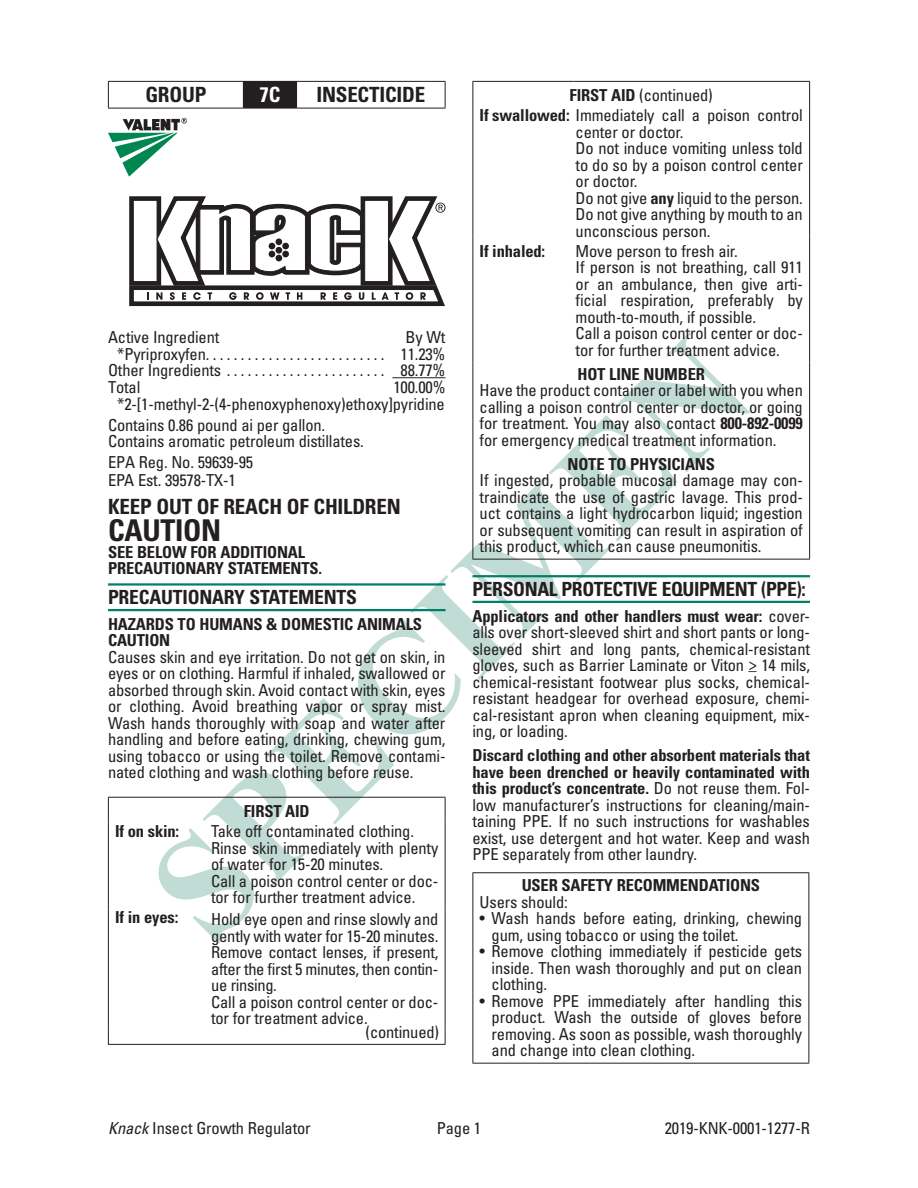
<style>
.page{position:relative;width:918px;height:1188px;background:#fff}
.page>*{position:absolute;margin:0;border:0;box-sizing:border-box;transform-origin:0 0}
.t1{font:700 condensed 30px "Univers";letter-spacing:-.01em;color:#231f20}
.t2{font:700 condensed 21px "Univers";letter-spacing:-.01em;color:#231f20}
.t3{font:700 condensed 21px "Univers";color:#fff}
.Head_Dble_Rule{font:700 condensed 19.5px "Univers";letter-spacing:-.02em;color:#231f20}
.Basic_-_no{font:condensed 16.5px/16.5px "Univers";letter-spacing:-.01em;color:#231f20;text-align:justify}
.Bullet_L1_-_no{font:condensed 16.5px/16.5px "Univers";letter-spacing:-.01em;color:#231f20;text-align:justify}
.Basic_-_no-2{font:700 condensed 16.5px/16.5px "Univers";letter-spacing:-.01em;color:#231f20}
.Subhead__C{font:700 condensed 16.5px "Univers";letter-spacing:-.01em;color:#231f20}
.Subhead__C-2{font:condensed 16.5px "Univers";letter-spacing:-.01em;color:#231f20}
.s1{font-weight:700}
.s2{font-style:italic}
</style>
<div class="page">
<svg style="left:155px;top:332px;width:595px;height:612px"></svg>
<hr style="left:472px;top:575px;width:338px;height:2px;background:#008066">
<hr style="left:472px;top:601px;width:338px;height:2px;background:#008066">
<hr style="left:472px;top:81px;width:101px;height:1px;background:#231f20">
<svg style="left:472px;top:82px;width:1px;height:26px"></svg>
<hr style="left:573px;top:81px;width:237px;height:1px;background:#231f20">
<svg style="left:809px;top:82px;width:1px;height:26px"></svg>
<hr style="left:472px;top:108px;width:1px;height:129px;background:#231f20">
<hr style="left:809px;top:108px;width:1px;height:129px;background:#231f20">
<hr style="left:472px;top:237px;width:1px;height:125px;background:#231f20">
<hr style="left:809px;top:237px;width:1px;height:125px;background:#231f20">
<hr style="left:472px;top:362px;width:1px;height:197px;background:#231f20">
<hr style="left:809px;top:362px;width:1px;height:197px;background:#231f20">
<hr style="left:472px;top:559px;width:101px;height:1px;background:#231f20">
<hr style="left:573px;top:559px;width:237px;height:1px;background:#231f20">
<hr style="left:472px;top:872px;width:337px;height:1px;background:#231f20">
<hr style="left:472px;top:873px;width:1px;height:190px;background:#231f20">
<hr style="left:808px;top:873px;width:1px;height:190px;background:#231f20">
<hr style="left:472px;top:1063px;width:337px;height:1px;background:#231f20">
<hr style="left:392px;top:377px;width:53px;height:1px;background:#231f20">
<hr style="left:108px;top:583px;width:338px;height:3px;background:#008066">
<hr style="left:108px;top:609px;width:338px;height:2px;background:#008066">
<svg style="left:108px;top:1031px;width:1px;height:13px"></svg>
<svg style="left:445px;top:1031px;width:1px;height:13px"></svg>
<hr style="left:108px;top:1044px;width:101px;height:1px;background:#231f20">
<hr style="left:209px;top:1044px;width:237px;height:1px;background:#231f20">
<hr style="left:108px;top:824px;width:1px;height:86px;background:#231f20">
<hr style="left:445px;top:824px;width:1px;height:86px;background:#231f20">
<hr style="left:108px;top:910px;width:1px;height:121px;background:#231f20">
<hr style="left:445px;top:910px;width:1px;height:121px;background:#231f20">
<hr style="left:108px;top:797px;width:101px;height:1px;background:#231f20">
<svg style="left:108px;top:798px;width:1px;height:26px"></svg>
<hr style="left:209px;top:797px;width:237px;height:1px;background:#231f20">
<svg style="left:445px;top:798px;width:1px;height:26px"></svg>
<svg style="left:108px;top:118px;width:79px;height:58px"></svg>
<div style="left:243px;top:81px;width:54px;height:27px;background:#231f20"></div>
<hr style="left:108px;top:81px;width:135px;height:1px;background:#231f20">
<svg style="left:108px;top:82px;width:1px;height:26px"></svg>
<hr style="left:297px;top:81px;width:148px;height:1px;background:#231f20">
<svg style="left:445px;top:82px;width:1px;height:26px"></svg>
<hr style="left:108px;top:108px;width:135px;height:1px;background:#231f20">
<hr style="left:243px;top:108px;width:54px;height:1px;background:#231f20">
<hr style="left:297px;top:108px;width:148px;height:1px;background:#231f20">
<svg style="left:129px;top:196px;width:317px;height:110px"></svg>
<div style="left:282px;top:251px;width:7px;height:6px;background:#231f20;border-radius:50%"></div>
<p class="t2" style="left:145px;top:82px;width:63px">GROUP</p>
<p class="t3" style="left:260px;top:82px;width:22px">7C</p>
<p class="t2" style="left:316px;top:82px;width:110px">INSECTICIDE</p>
<p class="Basic_-_no" style="left:108px;top:329px;width:113px">Active Ingredient</p>
<p class="Basic_-_no" style="left:405px;top:329px;width:42px">By Wt</p>
<p class="Basic_-_no" style="left:117px;top:345px;width:90px">*Pyriproxyfen</p>
<p class="Basic_-_no" style="left:401px;top:345px;width:46px">11.23%</p>
<p class="Basic_-_no" style="left:108px;top:362px;width:115px">Other Ingredients</p>
<p class="Basic_-_no" style="left:401px;top:362px;width:46px">88.77%</p>
<p class="Basic_-_no" style="left:108px;top:378px;width:34px">Total</p>
<p class="Basic_-_no" style="left:393px;top:378px;width:54px">100.00%</p>
<p class="Basic_-_no" style="left:117px;top:396px;width:329px">*2-[1-methyl-2-(4-phenoxyphenoxy)ethoxy]pyridine</p>
<p class="Basic_-_no" style="left:108px;top:417px;width:219px">Contains 0.86 pound ai per gallon.</p>
<p class="Basic_-_no" style="left:108px;top:433px;width:257px">Contains aromatic petroleum distillates.</p>
<p class="Basic_-_no" style="left:108px;top:454px;width:147px">EPA Reg. No. 59639-95</p>
<p class="Basic_-_no" style="left:108px;top:472px;width:129px">EPA Est. 39578-TX-1</p>
<p class="t2" style="left:108px;top:494px;width:294px">KEEP OUT OF REACH OF CHILDREN</p>
<p class="t1" style="left:108px;top:512px;width:115px">CAUTION</p>
<p class="Basic_-_no-2" style="left:108px;top:544px;width:216px">SEE BELOW FOR ADDITIONAL<br>PRECAUTIONARY STATEMENTS.</p>
<p class="Head_Dble_Rule" style="left:108px;top:586px;width:251px">PRECAUTIONARY STATEMENTS</p>
<p class="Basic_-_no-2" style="left:108px;top:616px;width:316px">HAZARDS TO HUMANS &amp; DOMESTIC ANIMALS</p>
<p class="Basic_-_no-2" style="left:108px;top:632px;width:64px">CAUTION</p>
<p class="Basic_-_no" style="left:108px;top:649px;width:339px">Causes skin and eye irritation. Do not get on skin, in eyes or on clothing. Harmful if inhaled, swallowed or absorbed through skin. Avoid contact with skin, eyes or clothing. Avoid breathing vapor or spray mist.<br>Wash hands thoroughly with soap and water after handling and before eating, drinking, chewing gum, using tobacco or using the toilet. Remove contami&shy;nated clothing and wash clothing before reuse.</p>
<p class="Subhead__C" style="left:244px;top:801px;width:67px">FIRST AID</p>
<p class="Basic_-_no-2" style="left:115px;top:823px;width:66px">If on skin:</p>
<p class="Basic_-_no" style="left:211px;top:823px;width:204px">Take off contaminated clothing.</p>
<p class="Basic_-_no" style="left:211px;top:839px;width:229px">Rinse skin immediately with plenty of water for 15-20 minutes.</p>
<p class="Basic_-_no" style="left:211px;top:872px;width:229px">Call a poison control center or doc&shy;tor for further treatment advice.</p>
<p class="Basic_-_no-2" style="left:115px;top:909px;width:65px">If in eyes:</p>
<p class="Basic_-_no" style="left:211px;top:911px;width:229px">Hold eye open and rinse slowly and gently with water for 15-20 minutes.</p>
<p class="Basic_-_no" style="left:211px;top:944px;width:229px">Remove contact lenses, if present, after the first 5 minutes, then contin&shy;ue rinsing.</p>
<p class="Basic_-_no" style="left:211px;top:993px;width:229px">Call a poison control center or doc&shy;tor for treatment advice.</p>
<p class="Basic_-_no" style="left:366px;top:1024px;width:75px">(continued)</p>
<p class="Subhead__C-2" style="left:570px;top:85px;width:145px"><span class="s1">FIRST AID</span> (continued)</p>
<p class="Basic_-_no" style="left:480px;top:107px;width:325px"><span class="s1">If swallowed:</span> Immediately call a poison control</p>
<p class="Basic_-_no" style="left:576px;top:123px;width:109px">center or doctor.</p>
<p class="Basic_-_no" style="left:576px;top:140px;width:229px">Do not induce vomiting unless told to do so by a poison control center or doctor.</p>
<p class="Basic_-_no" style="left:576px;top:189px;width:229px">Do not give <span class="s1">any</span> liquid to the person.</p>
<p class="Basic_-_no" style="left:576px;top:206px;width:229px">Do not give anything by mouth to an unconscious person.</p>
<p class="Basic_-_no-2" style="left:480px;top:242px;width:67px">If inhaled:</p>
<p class="Basic_-_no" style="left:576px;top:242px;width:164px">Move person to fresh air.</p>
<p class="Basic_-_no" style="left:576px;top:259px;width:229px">If person is not breathing, call 911 or an ambulance, then give arti&shy;ficial respiration, preferably by mouth-to-mouth, if possible.</p>
<p class="Basic_-_no" style="left:576px;top:325px;width:229px">Call a poison control center or doc&shy;tor for further treatment advice.</p>
<p class="Basic_-_no-2" style="left:577px;top:366px;width:129px">HOT LINE NUMBER</p>
<p class="Basic_-_no" style="left:480px;top:382px;width:325px">Have the product container or label with you when calling a poison control center or doctor, or going for treatment. You may also contact <span class="s1">800-892-0099 </span>for emergency medical treatment information.</p>
<p class="Subhead__C" style="left:568px;top:454px;width:149px">NOTE TO PHYSICIANS</p>
<p class="Basic_-_no" style="left:480px;top:472px;width:325px">If ingested, probable mucosal damage may con&shy;traindicate the use of gastric lavage. This prod&shy;uct contains a light hydrocarbon liquid; ingestion or subsequent vomiting can result in aspiration of this product, which can cause pneumonitis.</p>
<p class="Head_Dble_Rule" style="left:472px;top:577px;width:335px">PERSONAL PROTECTIVE EQUIPMENT (PPE):</p>
<p class="Basic_-_no" style="left:472px;top:607px;width:339px"><span class="s1">Applicators and other handlers must wear:</span> cover&shy;alls over short-sleeved shirt and short pants or long&shy;sleeved shirt and long pants, chemical-resistant gloves, such as Barrier Laminate or Viton &gt;_ 14 mils, chemical-resistant footwear plus socks, chemical&shy;resistant headgear for overhead exposure, chemi&shy;cal-resistant apron when cleaning equipment, mix&shy;ing, or loading.</p>
<p class="Basic_-_no" style="left:472px;top:747px;width:339px"><span class="s1">Discard clothing and other absorbent materials that have been drenched or heavily contaminated with this product’s concentrate.</span> Do not reuse them. Fol&shy;low manufacturer’s instructions for cleaning/main&shy;taining PPE. If no such instructions for washables exist, use detergent and hot water. Keep and wash PPE separately from other laundry.</p>
<p class="Subhead__C" style="left:522px;top:875px;width:240px">USER SAFETY RECOMMENDATIONS</p>
<p class="Basic_-_no" style="left:480px;top:894px;width:90px">Users should:</p>
<p class="Bullet_L1_-_no" style="left:492px;top:910px;width:312px;text-indent:-12px">• Wash hands before eating, drinking, chewing gum, using tobacco or using the toilet.</p>
<p class="Bullet_L1_-_no" style="left:492px;top:943px;width:312px;text-indent:-12px">• Remove clothing immediately if pesticide gets inside. Then wash thoroughly and put on clean clothing.</p>
<p class="Bullet_L1_-_no" style="left:492px;top:993px;width:312px;text-indent:-12px">• Remove PPE immediately after handling this product. Wash the outside of gloves before removing. As soon as possible, wash thoroughly and change into clean clothing.</p>
<p class="Basic_-_no" style="left:108px;top:1120px;width:204px"><span class="s2">Knack</span> Insect Growth Regulator</p>
<p class="Basic_-_no" style="left:437px;top:1120px;width:46px">Page 1</p>
<p class="Basic_-_no" style="left:665px;top:1120px;width:147px">2019-KNK-0001-1277-R</p>
</div>
